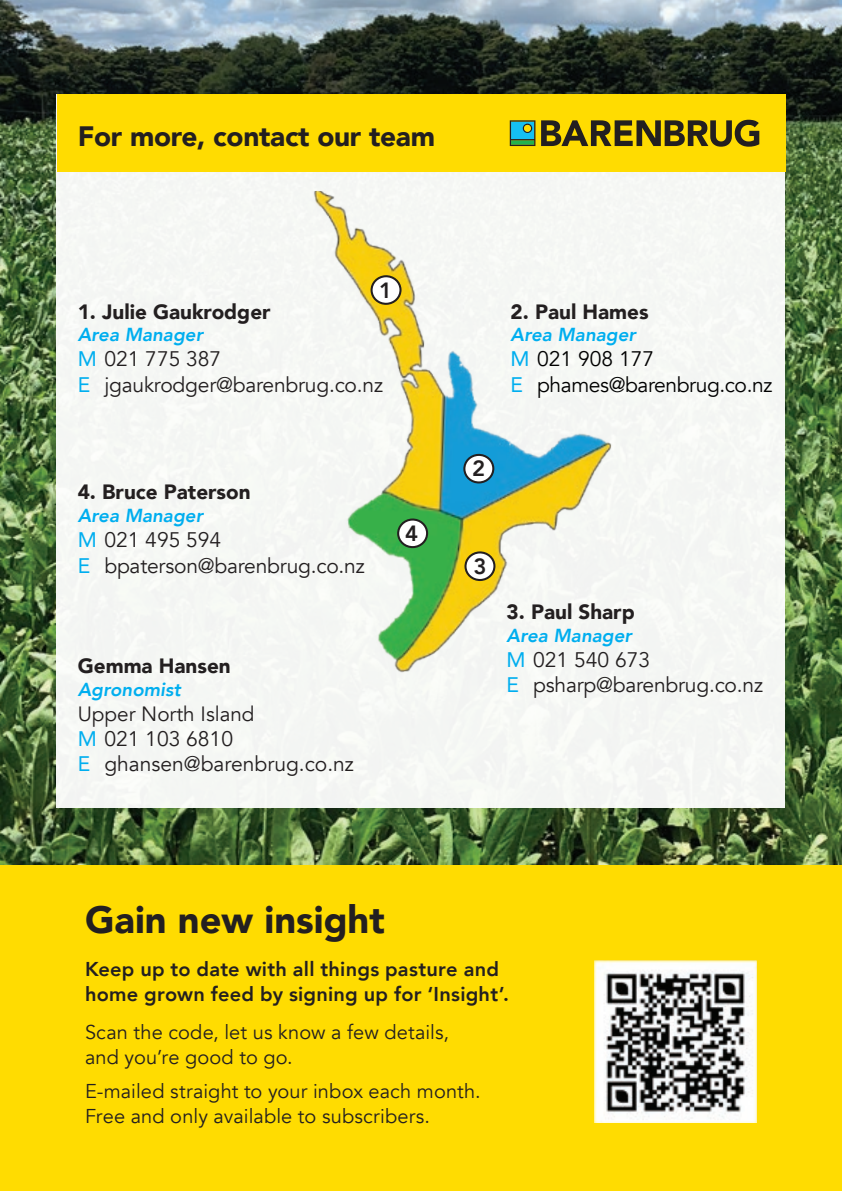
<style>
.page{position:relative;width:842px;height:1191px;background:#fff}
.page>*{position:absolute;margin:0;border:0;box-sizing:border-box;transform-origin:0 0}
.t1{font:900 38px "Avenir";color:#231f20}
.t2{font:900 28px "Avenir";letter-spacing:-.01em;color:#231f20}
.t3{font:800 22px "Avenir LT";color:#231f20}
.t4{font:21px/25.2px "Avenir";letter-spacing:-.01em;color:#231f20}
.t5{font:21px/25.2px "Avenir";letter-spacing:-.02em;color:#000}
.t6{font:900 20.6px "Avenir";color:#231f20}
.t7{font:20.6px "Avenir";color:#231f20}
.t8{font:20px/25px "Avenir";letter-spacing:.005em;color:#231f20}
.t9{font:800 20px/25px "Avenir";letter-spacing:.01em;color:#231f20}
.t10{font:italic 800 18.8px "Avenir LT";color:#00aeef}
.s1{color:#00aeef}
</style>
<div class="page">
<div style="left:0;top:865px;width:842px;height:326px;background:#ffdc01"></div>
<img style="left:0;top:0;width:842px;height:865px">
<div style="left:57px;top:95px;width:728px;height:713px;background:#f5f7f4"></div>
<div style="left:57px;top:95px;width:728px;height:77px;background:#ffdc01"></div>
<svg style="left:541px;top:120px;width:218px;height:27px"></svg>
<svg style="left:510px;top:120px;width:25px;height:26px"></svg>
<div style="left:524px;top:125px;width:7px;height:7px;background:#ffdc01;border-radius:50%"></div>
<img style="left:314px;top:191px;width:298px;height:482px">
<div style="left:398px;top:519px;width:29px;height:28px;background:#fff;border-radius:50%"></div>
<div style="left:397px;top:518px;width:31px;height:30px;border:2px solid #231f20;border-radius:50%"></div>
<svg style="left:464px;top:454px;width:30px;height:29px"></svg>
<div style="left:463px;top:453px;width:32px;height:31px;border:2px solid #231f20;border-radius:50%"></div>
<div style="left:371px;top:276px;width:30px;height:28px;background:#fff;border-radius:50%"></div>
<div style="left:370px;top:275px;width:32px;height:30px;border:2px solid #231f20;border-radius:50%"></div>
<svg style="left:465px;top:552px;width:30px;height:28px"></svg>
<div style="left:464px;top:551px;width:32px;height:30px;border:2px solid #231f20;border-radius:50%"></div>
<img style="left:595px;top:960px;width:162px;height:163px">
<h2 class="t2" style="left:78px;top:112px;width:359px">For more, contact our team</h2>
<p class="t3" style="left:379px;top:277px;width:15px">1</p>
<p class="t6" style="left:78px;top:294px;width:194px">1. Julie Gaukrodger</p>
<p class="t10" style="left:78px;top:323px;width:127px">Area Manager</p>
<p class="t4" style="left:78px;top:347px;width:307px"><span class="s1">M</span> 021 775 387<br><span class="s1">E</span> jgaukrodger@barenbrug.co.nz</p>
<p class="t6" style="left:78px;top:474px;width:174px">4. Bruce Paterson</p>
<p class="t10" style="left:78px;top:504px;width:127px">Area Manager</p>
<p class="t4" style="left:78px;top:528px;width:288px"><span class="s1">M</span> 021 495 594<br><span class="s1">E</span> bpaterson@barenbrug.co.nz</p>
<p class="t6" style="left:78px;top:648px;width:155px">Gemma Hansen</p>
<p class="t10" style="left:78px;top:678px;width:104px">Agronomist</p>
<p class="t7" style="left:78px;top:701px;width:178px">Upper North Island</p>
<p class="t4" style="left:78px;top:726px;width:278px"><span class="s1">M</span> 021 103 6810<br><span class="s1">E</span> ghansen@barenbrug.co.nz</p>
<p class="t3" style="left:405px;top:520px;width:15px">4</p>
<p class="t3" style="left:472px;top:455px;width:15px">2</p>
<p class="t6" style="left:510px;top:294px;width:140px">2. Paul Hames</p>
<p class="t10" style="left:510px;top:323px;width:127px">Area Manager</p>
<p class="t5" style="left:510px;top:347px;width:263px"><span class="s1">M</span> 021 908 177<br><span class="s1">E</span> phames@barenbrug.co.nz</p>
<p class="t3" style="left:473px;top:553px;width:15px">3</p>
<p class="t6" style="left:506px;top:594px;width:130px">3. Paul Sharp</p>
<p class="t10" style="left:506px;top:624px;width:127px">Area Manager</p>
<p class="t4" style="left:506px;top:647px;width:258px"><span class="s1">M</span> 021 540 673<br><span class="s1">E</span> psharp@barenbrug.co.nz</p>
<h1 class="t1" style="left:85px;top:886px;width:301px">Gain new insight</h1>
<p class="t9" style="left:85px;top:957px;width:426px">Keep up to date with all things pasture and home grown feed by signing up for ‘Insight’.</p>
<p class="t8" style="left:85px;top:1020px;width:366px">Scan the code, let us know a few details, and you’re good to go.</p>
<p class="t8" style="left:85px;top:1078px;width:397px">E-mailed straight to your inbox each month.<br>Free and only available to subscribers.</p>
</div>
